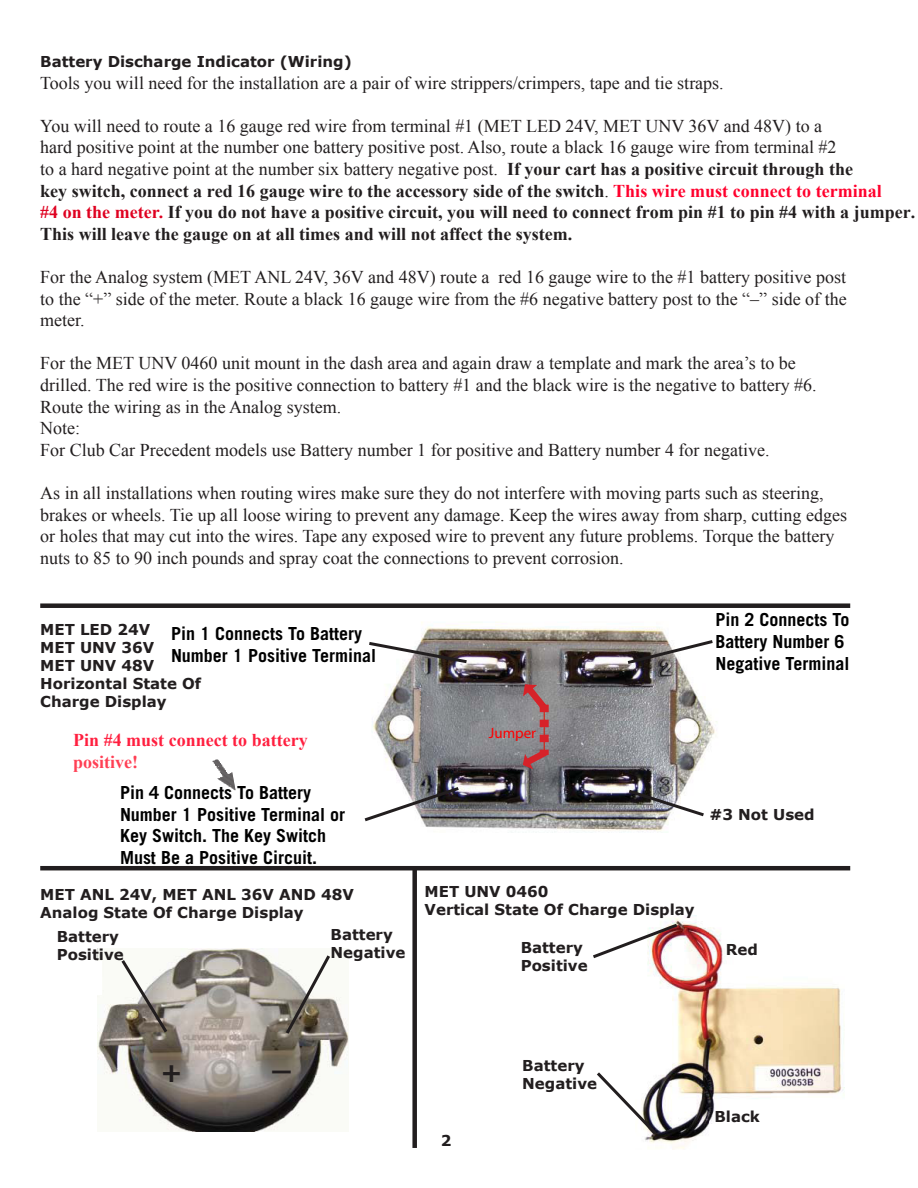
<style>
.page{position:relative;width:918px;height:1188px;background:#fff}
.page>*{position:absolute;margin:0;border:0;box-sizing:border-box;transform-origin:0 0}
.t1{font:700 25.5px "Verdana";color:#221e1f}
.t2{font:18px/21.6px "Times New Roman";color:#221e1f}
.t3{font:700 18px/21.6px "Times New Roman";color:#221e1f}
.t4{font:700 18px/21.6px "Trade Gothic";color:#000}
.t5{font:700 18px "Times New Roman";color:#ff1f3f}
.t6{font:700 18px "Times New Roman";color:#ff3f54}
.t7{font:700 15px/18px "Verdana";color:#221e1f}
.t8{font:15px "Myriad";color:#f00}
.s1{font-weight:400}
.s2{color:#ff002d}
.s3{color:#df0020}
</style>
<div class="page">
<img style="left:97px;top:949px;width:161px;height:126px">
<img style="left:645px;top:930px;width:200px;height:219px">
<img style="left:421px;top:622px;width:296px;height:100px">
<img style="left:361px;top:638px;width:355px;height:323px">
<hr style="left:40px;top:866px;width:810px;height:4px;background:#221e1f">
<div style="left:40px;top:603px;width:810px;height:5px;background:#221e1f"></div>
<svg style="left:119px;top:952px;width:541px;height:186px"></svg>
<div style="left:412px;top:867px;width:5px;height:281px;background:#221e1f"></div>
<div style="left:83px;top:961px;width:19px;height:34px;background:#fff"></div>
<svg style="left:213px;top:759px;width:23px;height:32px"></svg>
<svg style="left:518px;top:679px;width:33px;height:94px;background:#967175"></svg>
<p class="t7" style="left:40px;top:52px;width:313px">Battery Discharge Indicator (Wiring)</p>
<p class="t2" style="left:40px;top:71px;width:685px">Tools you will need for the installation are a pair of wire strippers/crimpers, tape and tie straps.</p>
<p class="t3" style="left:40px;top:114px;width:876px"><span class="s1">You will need to route a 16 gauge red wire from terminal #1 (MET LED 24V, MET UNV 36V and 48V) to a<br>hard positive point at the number one battery positive post. Also, route a black 16 gauge wire from terminal #2<br>to a hard negative point at the number six battery negative post.</span> If your cart has a positive circuit through the<br>key switch, connect a red 16 gauge wire to the accessory side of the switch<span class="s1">.</span> <span class="s2">This wire must connect to terminal<br></span><span class="s3">#4 on the meter.</span> If you do not have a positive circuit, you will need to connect from pin #1 to pin #4 with a jumper.<br>This will leave the gauge on at all times and will not affect the system.</p>
<p class="t2" style="left:40px;top:266px;width:808px;text-align:justify">For the Analog system (MET ANL 24V, 36V and 48V) route a red 16 gauge wire to the #1 battery positive post to the “+” side of the meter. Route a black 16 gauge wire from the #6 negative battery post to the “–” side of the meter.</p>
<p class="t2" style="left:40px;top:352px;width:778px">For the MET UNV 0460 unit mount in the dash area and again draw a template and mark the area’s to be drilled. The red wire is the positive connection to battery #1 and the black wire is the negative to battery #6.<br>Route the wiring as in the Analog system.<br>Note:<br>For Club Car Precedent models use Battery number 1 for positive and Battery number 4 for negative.</p>
<p class="t2" style="left:40px;top:482px;width:808px">As in all installations when routing wires make sure they do not interfere with moving parts such as steering, brakes or wheels. Tie up all loose wiring to prevent any damage. Keep the wires away from sharp, cutting edges or holes that may cut into the wires. Tape any exposed wire to prevent any future problems. Torque the battery nuts to 85 to 90 inch pounds and spray coat the connections to prevent corrosion.</p>
<p class="t7" style="left:40px;top:620px;width:163px">MET LED 24V<br>MET UNV 36V<br>MET UNV 48V<br>Horizontal State Of<br>Charge Display</p>
<p class="t4" style="left:171px;top:623px;width:207px">Pin 1 Connects To Battery<br>Number 1 Positive Terminal</p>
<p class="t5" style="left:73px;top:727px;width:236px">Pin #4 must connect to battery</p>
<p class="t6" style="left:73px;top:749px;width:66px">positive!</p>
<p class="t4" style="left:120px;top:782px;width:227px">Pin 4 Connects To Battery<br>Number 1 Positive Terminal or<br>Key Switch. The Key Switch<br>Must Be a Positive Circuit.</p>
<p class="t8" style="left:489px;top:726px;width:49px">Jumper</p>
<p class="t7" style="left:40px;top:885px;width:315px">MET ANL 24V, MET ANL 36V AND 48V<br>Analog State Of Charge Display</p>
<p class="t7" style="left:425px;top:882px;width:272px">MET UNV 0460<br>Vertical State Of Charge Display</p>
<p class="t7" style="left:57px;top:927px;width:69px">Battery<br>Positive</p>
<p class="t7" style="left:331px;top:925px;width:76px">Battery<br>Negative</p>
<p class="t7" style="left:521px;top:938px;width:69px">Battery<br>Positive</p>
<p class="t4" style="left:716px;top:609px;width:136px">Pin 2 Connects To<br>Battery Number 6<br>Negative Terminal</p>
<p class="t7" style="left:709px;top:805px;width:107px">#3 Not Used</p>
<p class="t7" style="left:726px;top:941px;width:34px">Red</p>
<h1 class="t1" style="left:160px;top:1056px;width:24px">+</h1>
<h1 class="t1" style="left:273px;top:1044px;width:20px">_</h1>
<p class="t7" style="left:441px;top:1131px;width:12px">2</p>
<p class="t7" style="left:522px;top:1056px;width:76px">Battery<br>Negative</p>
<p class="t7" style="left:714px;top:1107px;width:47px">Black</p>
</div>
